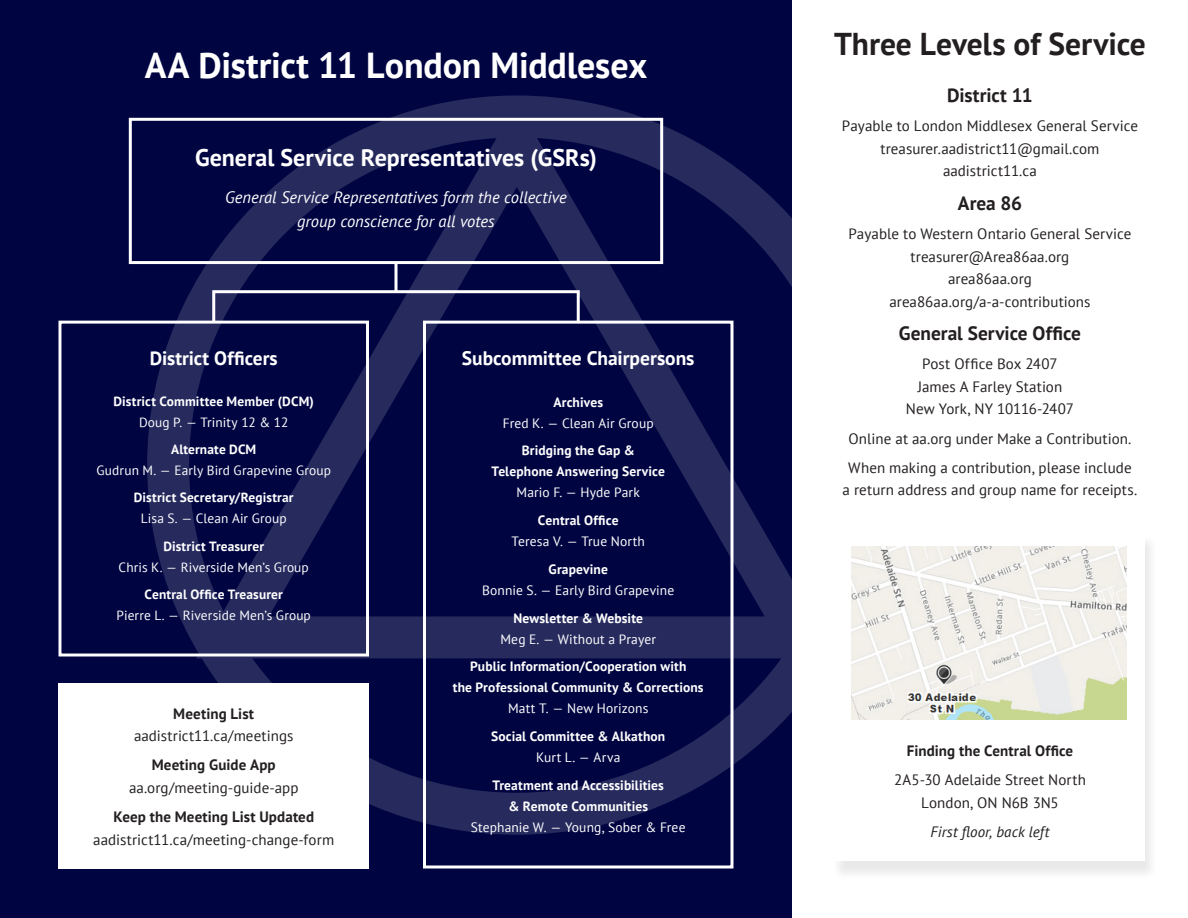
<style>
.page{position:relative;width:1188px;height:918px;background:#fff}
.page>*{position:absolute;margin:0;border:0;box-sizing:border-box;transform-origin:0 0}
.Section_Heading{font:700 36px "PT Sans";letter-spacing:-.005em;color:#fff}
.Section_Heading-2{font:700 31.5px "PT Sans";letter-spacing:-.005em;color:#231f20}
.Subhead{font:700 24px "PT Sans";color:#fff}
.Subhead-2{font:700 19.5px "PT Sans";color:#fff}
.Subhead-3{font:700 19.35px "PT Sans";color:#231f20}
.Subhead-4{font:700 19.35px "PT Sans";color:#fff}
.Body_Copy{font:italic 16.5px/24px "PT Sans";color:#fff;text-align:center}
.Body_Copy-2{font:15px/22.5px "PT Sans";letter-spacing:.005em;color:#231f20;text-align:center}
.Subhead-5{font:15px "PT Sans";letter-spacing:.005em;color:#231f20}
.Subhead-6{font:700 15px "PT Sans";letter-spacing:.005em;color:#231f20}
.Body_Copy-3{font:italic 15px "PT Sans";letter-spacing:.01em;color:#231f20}
.Subhead-7{font:700 13.5px/21px "PT Sans";letter-spacing:.01em;color:#fff;text-align:center}
.Body_Copy-4{font:13.5px "PT Sans";letter-spacing:.01em;color:#fff}
.Body_Copy-5{font:13.35px "PT Sans";letter-spacing:.01em;color:#fff}
.Subhead-8{font:700 13.35px "PT Sans";letter-spacing:.01em;color:#fff}
</style>
<div class="page">
<div style="left:0;top:0;width:792px;height:918px;background:#000541"></div>
<div style="left:147px;top:95px;width:739px;height:740px;border:42px solid #fff;border-radius:50%"></div>
<svg style="left:160px;top:95px;width:632px;height:584px"></svg>
<div style="left:792px;top:0;width:396px;height:918px;background:#fff"></div>
<div style="left:832px;top:535px;width:326px;height:345px;background:#f2f2f2"></div>
<div style="left:835px;top:530px;width:310px;height:330px;background:#fff"></div>
<div style="left:129px;top:118px;width:534px;height:146px;border:3px solid #fff"></div>
<div style="left:58px;top:683px;width:311px;height:185px;background:#fff"></div>
<div style="left:59px;top:321px;width:310px;height:335px;border:3px solid #fff"></div>
<div style="left:423px;top:321px;width:311px;height:547px;border:3px solid #fff"></div>
<div style="left:212px;top:290px;width:368px;height:33px;border:3px solid #fff"></div>
<svg style="left:394px;top:262px;width:4px;height:30px"></svg>
<img style="left:852px;top:546px;width:275px;height:174px">
<p class="Section_Heading" style="left:145px;top:41px;width:504px">AA District 11 London Middlesex</p>
<p class="Subhead" style="left:195px;top:141px;width:403px">General Service Representatives (GSRs)</p>
<p class="Body_Copy" style="left:225px;top:185px;width:343px">General Service Representatives form the collective group conscience for all votes</p>
<p class="Subhead-4" style="left:150px;top:345px;width:130px">District Officers</p>
<p class="Subhead-8" style="left:114px;top:392px;width:202px">District Committee Member (DCM)</p>
<p class="Body_Copy-5" style="left:139px;top:413px;width:151px">Doug P. — Trinity 12 &amp; 12</p>
<p class="Subhead-8" style="left:171px;top:441px;width:87px">Alternate DCM</p>
<p class="Body_Copy-5" style="left:97px;top:462px;width:236px">Gudrun M. — Early Bird Grapevine Group</p>
<p class="Subhead-8" style="left:134px;top:489px;width:161px">District Secretary/Registrar</p>
<p class="Body_Copy-5" style="left:141px;top:510px;width:147px">Lisa S. — Clean Air Group</p>
<p class="Subhead-8" style="left:163px;top:537px;width:102px">District Treasurer</p>
<p class="Body_Copy-5" style="left:119px;top:558px;width:192px">Chris K. — Riverside Men’s Group</p>
<p class="Subhead-8" style="left:145px;top:585px;width:140px">Central Office Treasurer</p>
<p class="Body_Copy-5" style="left:117px;top:607px;width:196px">Pierre L. — Riverside Men’s Group</p>
<p class="Subhead-6" style="left:173px;top:703px;width:82px">Meeting List</p>
<p class="Subhead-5" style="left:134px;top:726px;width:161px">aadistrict11.ca/meetings</p>
<p class="Subhead-6" style="left:152px;top:755px;width:125px">Meeting Guide App</p>
<p class="Subhead-5" style="left:129px;top:778px;width:171px">aa.org/meeting-guide-app</p>
<p class="Subhead-6" style="left:113px;top:807px;width:202px">Keep the Meeting List Updated</p>
<p class="Subhead-5" style="left:93px;top:830px;width:242px">aadistrict11.ca/meeting-change-form</p>
<p class="Subhead-2" style="left:462px;top:345px;width:234px">Subcommittee Chairpersons</p>
<p class="Subhead-7" style="left:553px;top:391px;width:51px">Archives</p>
<p class="Body_Copy-4" style="left:503px;top:414px;width:152px">Fred K. — Clean Air Group</p>
<p class="Subhead-7" style="left:492px;top:440px;width:175px">Bridging the Gap &amp;<br>Telephone Answering Service</p>
<p class="Body_Copy-4" style="left:517px;top:484px;width:125px">Mario F. — Hyde Park</p>
<p class="Subhead-7" style="left:538px;top:509px;width:82px">Central Office</p>
<p class="Body_Copy-4" style="left:512px;top:533px;width:135px">Teresa V. — True North</p>
<p class="Subhead-7" style="left:549px;top:558px;width:61px">Grapevine</p>
<p class="Body_Copy-4" style="left:482px;top:581px;width:194px">Bonnie S. — Early Bird Grapevine</p>
<p class="Subhead-7" style="left:513px;top:607px;width:131px">Newsletter &amp; Website</p>
<p class="Body_Copy-4" style="left:500px;top:630px;width:157px">Meg E. — Without a Prayer</p>
<p class="Subhead-7" style="left:453px;top:656px;width:252px">Public Information/Cooperation with<br>the Professional Community &amp; Corrections</p>
<p class="Body_Copy-4" style="left:508px;top:700px;width:142px">Matt T. — New Horizons</p>
<p class="Subhead-7" style="left:491px;top:725px;width:176px">Social Committee &amp; Alkathon</p>
<p class="Body_Copy-4" style="left:536px;top:749px;width:86px">Kurt L. — Arva</p>
<p class="Subhead-7" style="left:493px;top:774px;width:173px">Treatment and Accessibilities &amp; Remote Communities</p>
<p class="Body_Copy-4" style="left:471px;top:818px;width:216px">Stephanie W. — Young, Sober &amp; Free</p>
<p class="Section_Heading-2" style="left:834px;top:23px;width:313px">Three Levels of Service</p>
<p class="Subhead-3" style="left:947px;top:82px;width:87px">District 11</p>
<p class="Body_Copy-2" style="left:842px;top:114px;width:298px">Payable to London Middlesex General Service</p>
<p class="Body_Copy-2" style="left:881px;top:137px;width:220px">treasurer.aadistrict11@gmail.com</p>
<p class="Body_Copy-2" style="left:943px;top:159px;width:95px">aadistrict11.ca</p>
<p class="Subhead-3" style="left:958px;top:190px;width:66px">Area 86</p>
<p class="Body_Copy-2" style="left:848px;top:222px;width:285px">Payable to Western Ontario General Service</p>
<p class="Body_Copy-2" style="left:911px;top:245px;width:160px">treasurer@Area86aa.org</p>
<p class="Body_Copy-2" style="left:948px;top:267px;width:85px">area86aa.org</p>
<p class="Body_Copy-2" style="left:889px;top:290px;width:203px">area86aa.org/a-a-contributions</p>
<p class="Subhead-3" style="left:899px;top:320px;width:184px">General Service Office</p>
<p class="Body_Copy-2" style="left:906px;top:352px;width:170px">Post Office Box 2407<br>James A Farley Station<br>New York, NY 10116-2407</p>
<p class="Body_Copy-2" style="left:849px;top:427px;width:284px">Online at aa.org under Make a Contribution.</p>
<p class="Body_Copy-2" style="left:843px;top:456px;width:296px">When making a contribution, please include<br>a return address and group name for receipts.</p>
<p class="Subhead-6" style="left:907px;top:741px;width:168px">Finding the Central Office</p>
<p class="Body_Copy-2" style="left:894px;top:768px;width:193px">2A5-30 Adelaide Street North<br>London, ON N6B 3N5</p>
<p class="Body_Copy-3" style="left:931px;top:822px;width:120px">First floor, back left</p>
</div>
